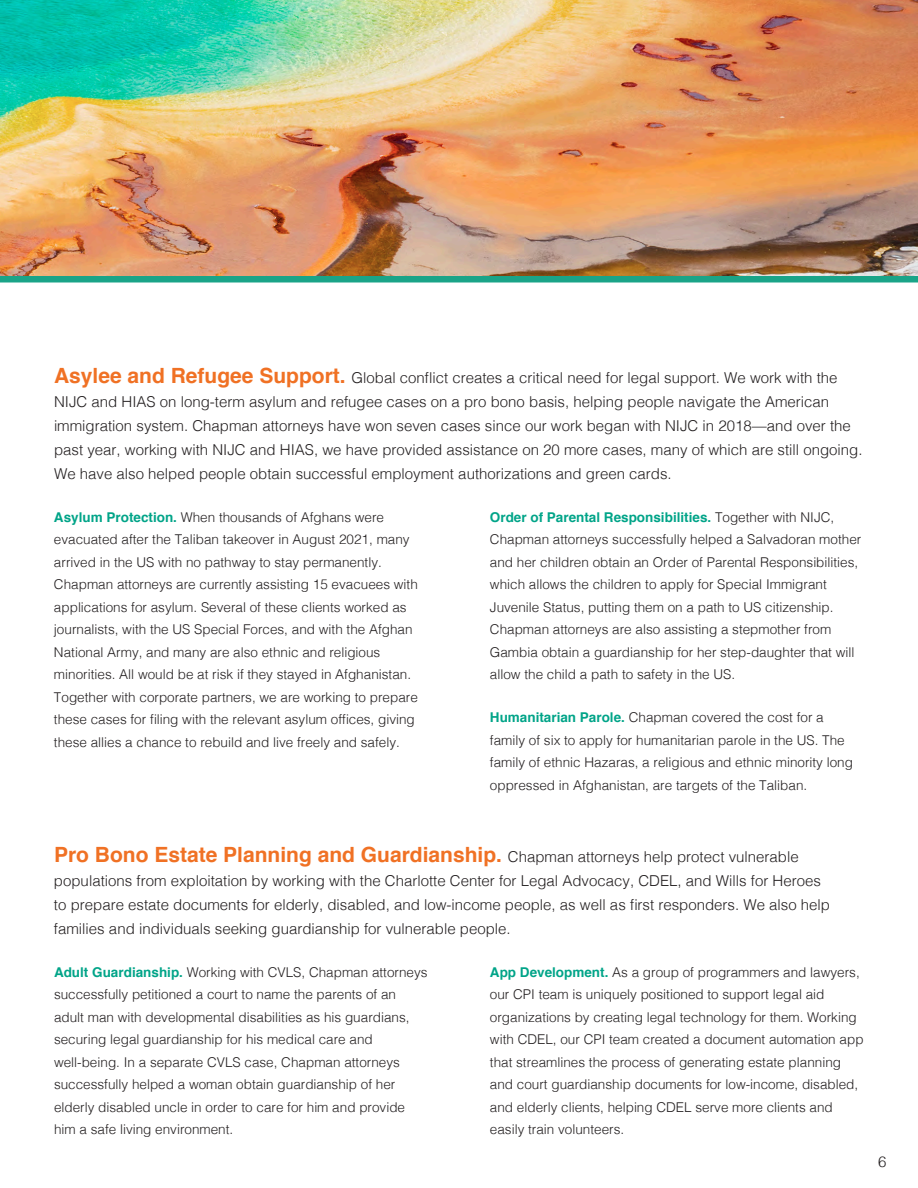
<style>
.page{position:relative;width:918px;height:1188px;background:#fff}
.page>*{position:absolute;margin:0;border:0;box-sizing:border-box;transform-origin:0 0}
.t1{font:700 21px "Helvetica";color:#f07124}
.t2{font:300 15px/24px "Helvetica";color:#231f20}
.t3{font:300 13.5px/22.5px "Helvetica";color:#231f20}
.s1{font-weight:700;font-size:21px;color:#f07124}
.s2{font-weight:700;color:#00a488}
.s3{font-weight:300;font-size:15px;color:#231f20}
</style>
<div class="page">
<div style="left:0;top:275px;width:918px;height:7px;background:#1aa488"></div>
<img style="left:0;top:0;width:918px;height:276px">
<p class="t2" style="left:54px;top:365px;width:810px"><span class="s1">Asylee and Refugee Support.</span> Global conflict creates a critical need for legal support. We work with the NIJC and HIAS on long-term asylum and refugee cases on a pro bono basis, helping people navigate the American immigration system. Chapman attorneys have won seven cases since our work began with NIJC in 2018—and over the past year, working with NIJC and HIAS, we have provided assistance on 20 more cases, many of which are still ongoing.<br>We have also helped people obtain successful employment authorizations and green cards.</p>
<p class="t3" style="left:490px;top:505px;width:373px"><span class="s2">Order of Parental Responsibilities.</span> Together with NIJC, Chapman attorneys successfully helped a Salvadoran mother and her children obtain an Order of Parental Responsibilities, which allows the children to apply for Special Immigrant Juvenile Status, putting them on a path to US citizenship.<br>Chapman attorneys are also assisting a stepmother from Gambia obtain a guardianship for her step-daughter that will allow the child a path to safety in the US.</p>
<p class="t3" style="left:54px;top:505px;width:365px"><span class="s2">Asylum Protection.</span> When thousands of Afghans were evacuated after the Taliban takeover in August 2021, many arrived in the US with no pathway to stay permanently.<br>Chapman attorneys are currently assisting 15 evacuees with applications for asylum. Several of these clients worked as journalists, with the US Special Forces, and with the Afghan National Army, and many are also ethnic and religious minorities. All would be at risk if they stayed in Afghanistan.<br>Together with corporate partners, we are working to prepare these cases for filing with the relevant asylum offices, giving these allies a chance to rebuild and live freely and safely.</p>
<p class="t3" style="left:490px;top:705px;width:365px"><span class="s2">Humanitarian Parole.</span> Chapman covered the cost for a family of six to apply for humanitarian parole in the US. The family of ethnic Hazaras, a religious and ethnic minority long oppressed in Afghanistan, are targets of the Taliban.</p>
<p class="t1" style="left:54px;top:838px;width:746px">Pro Bono Estate Planning and Guardianship. <span class="s3">Chapman attorneys help protect vulnerable</span></p>
<p class="t2" style="left:54px;top:868px;width:778px">populations from exploitation by working with the Charlotte Center for Legal Advocacy, CDEL, and Wills for Heroes to prepare estate documents for elderly, disabled, and low-income people, as well as first responders. We also help families and individuals seeking guardianship for vulnerable people.</p>
<p class="t3" style="left:54px;top:960px;width:375px"><span class="s2">Adult Guardianship.</span> Working with CVLS, Chapman attorneys successfully petitioned a court to name the parents of an adult man with developmental disabilities as his guardians, securing legal guardianship for his medical care and well-being. In a separate CVLS case, Chapman attorneys successfully helped a woman obtain guardianship of her elderly disabled uncle in order to care for him and provide him a safe living environment.</p>
<p class="t3" style="left:490px;top:960px;width:375px"><span class="s2">App Development.</span> As a group of programmers and lawyers, our CPI team is uniquely positioned to support legal aid organizations by creating legal technology for them. Working with CDEL, our CPI team created a document automation app that streamlines the process of generating estate planning and court guardianship documents for low-income, disabled, and elderly clients, helping CDEL serve more clients and easily train volunteers.</p>
<p class="t2" style="left:878px;top:1149px;width:10px">6</p>
</div>
